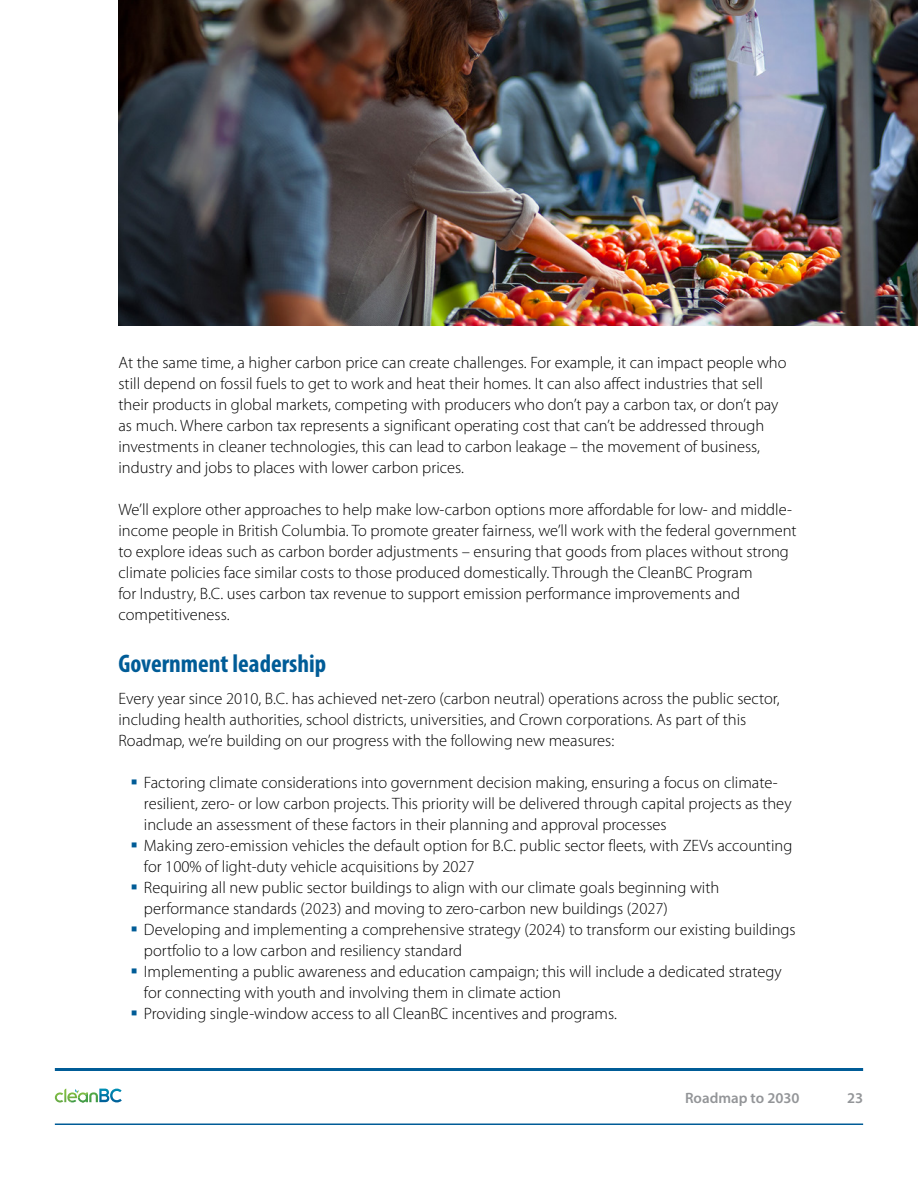
<style>
.page{position:relative;width:918px;height:1188px;background:#fff}
.page>*{position:absolute;margin:0;border:0;box-sizing:border-box;transform-origin:0 0}
.t1{font:700 condensed 25.5px "Myriad Pro";color:#005c97}
.t2{font:300 16.5px/21px "Myriad Pro";color:#000}
.t3{font:600 15px "Myriad Pro";color:#939598}
</style>
<div class="page">
<svg style="left:55px;top:1089px;width:67px;height:13px"></svg>
<hr style="left:55px;top:1068px;width:808px;height:3px;background:#005c97">
<hr style="left:55px;top:1124px;width:808px;height:1px;background:#005c97">
<img style="left:118px;top:0;width:800px;height:326px">
<p class="t2" style="left:118px;top:352px;width:670px">At the same time, a higher carbon price can create challenges. For example, it can impact people who still depend on fossil fuels to get to work and heat their homes. It can also affect industries that sell their products in global markets, competing with producers who don’t pay a carbon tax, or don’t pay as much. Where carbon tax represents a significant operating cost that can’t be addressed through investments in cleaner technologies, this can lead to carbon leakage – the movement of business, industry and jobs to places with lower carbon prices.</p>
<p class="t2" style="left:118px;top:499px;width:680px">We’ll explore other approaches to help make low-carbon options more affordable for low- and middle&shy;income people in British Columbia. To promote greater fairness, we’ll work with the federal government to explore ideas such as carbon border adjustments – ensuring that goods from places without strong climate policies face similar costs to those produced domestically. Through the CleanBC Program<br>for Industry, B.C. uses carbon tax revenue to support emission performance improvements and competitiveness.</p>
<h1 class="t1" style="left:118px;top:648px;width:209px">Government leadership</h1>
<p class="t2" style="left:118px;top:688px;width:663px">Every year since 2010, B.C. has achieved net-zero (carbon neutral) operations across the public sector, including health authorities, school districts, universities, and Crown corporations. As part of this<br>Roadmap, we’re building on our progress with the following new measures:</p>
<p class="t2" style="left:144px;top:772px;width:653px">Factoring climate considerations into government decision making, ensuring a focus on climate&shy;resilient, zero- or low carbon projects. This priority will be delivered through capital projects as they include an assessment of these factors in their planning and approval processes<br>Making zero-emission vehicles the default option for B.C. public sector fleets, with ZEVs accounting for 100% of light-duty vehicle acquisitions by 2027<br>Requiring all new public sector buildings to align with our climate goals beginning with performance standards (2023) and moving to zero-carbon new buildings (2027)<br>Developing and implementing a comprehensive strategy (2024) to transform our existing buildings portfolio to a low carbon and resiliency standard<br>Implementing a public awareness and education campaign; this will include a dedicated strategy for connecting with youth and involving them in climate action<br>Providing single-window access to all CleanBC incentives and programs.</p>
<p class="t3" style="left:685px;top:1088px;width:116px">Roadmap to 2030</p>
<p class="t3" style="left:847px;top:1088px;width:18px">23</p>
</div>
